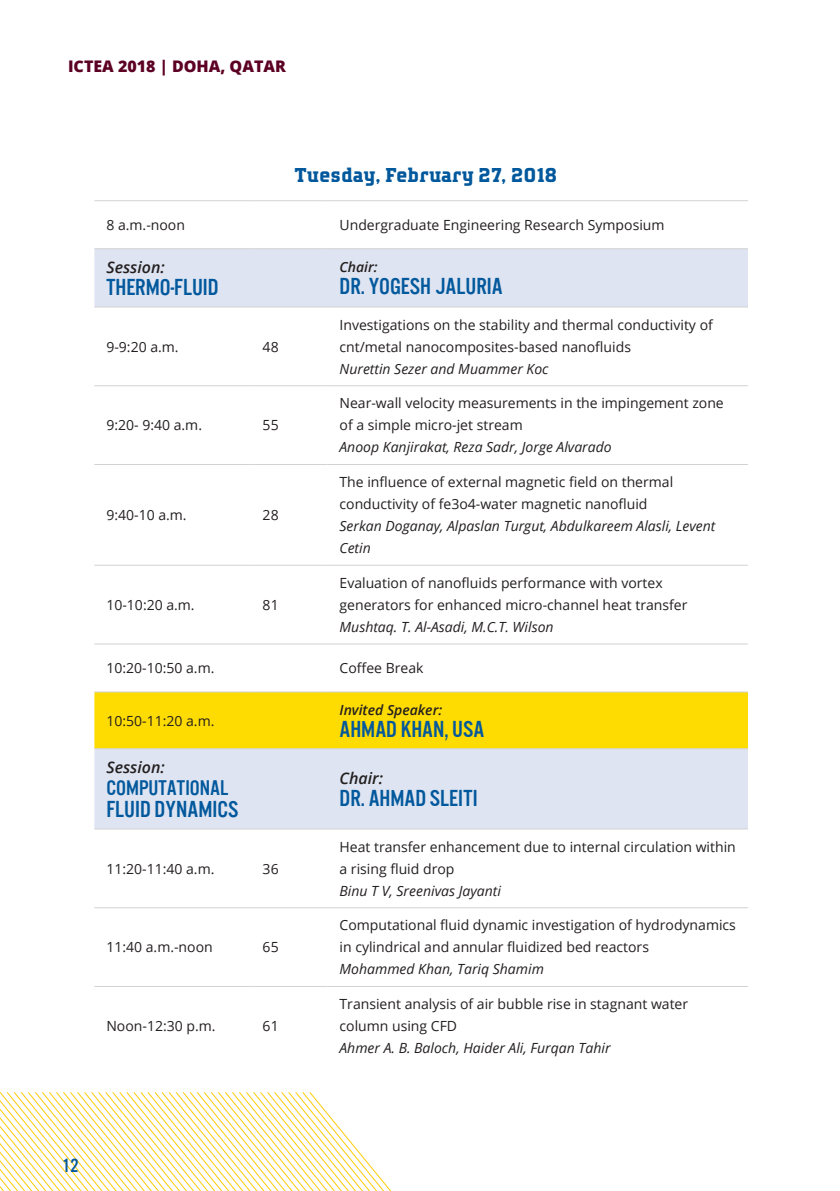
<style>
.page{position:relative;width:840px;height:1191px;background:#fff}
.page>*{position:absolute;margin:0;border:0;box-sizing:border-box;transform-origin:0 0}
.t1{font:24px "U.S.101";color:#01589c}
.t2{font:22px "U.S.101";color:#01589c}
.t3{font:700 20px "TT Polls";color:#01589c}
.t4{font:20px "U.S.101";color:#01589c}
.t5{font:italic 600 16px "Open Sans";color:#231f20}
.t6{font:800 16px "Open Sans";color:#5c0024}
.t7{font:14px/22px "Open Sans";color:#231f20}
.t8{font:italic 14px/22px "Open Sans";color:#231f20}
.t9{font:italic 600 14px "Open Sans";color:#231f20}
</style>
<div class="page">
<svg style="left:0;top:1092px;width:391px;height:99px"></svg>
<svg style="left:94px;top:249px;width:653px;height:579px"></svg>
<div style="left:94px;top:692px;width:653px;height:56px;background:#ffdc01"></div>
<hr style="left:94px;top:691px;width:156px;height:1px;background:#d3d2d2">
<hr style="left:250px;top:691px;width:77px;height:1px;background:#d3d2d2">
<hr style="left:327px;top:691px;width:420px;height:1px;background:#d3d2d2">
<hr style="left:94px;top:748px;width:156px;height:1px;background:#d3d2d2">
<hr style="left:250px;top:748px;width:77px;height:1px;background:#d3d2d2">
<hr style="left:327px;top:748px;width:420px;height:1px;background:#d3d2d2">
<hr style="left:94px;top:828px;width:156px;height:1px;background:#d3d2d2">
<hr style="left:250px;top:828px;width:77px;height:1px;background:#d3d2d2">
<hr style="left:327px;top:828px;width:420px;height:1px;background:#d3d2d2">
<hr style="left:94px;top:907px;width:156px;height:1px;background:#d3d2d2">
<hr style="left:250px;top:907px;width:77px;height:1px;background:#d3d2d2">
<hr style="left:327px;top:907px;width:420px;height:1px;background:#d3d2d2">
<hr style="left:94px;top:986px;width:156px;height:1px;background:#d3d2d2">
<hr style="left:250px;top:986px;width:77px;height:1px;background:#d3d2d2">
<hr style="left:327px;top:986px;width:420px;height:1px;background:#d3d2d2">
<hr style="left:94px;top:200px;width:156px;height:1px;background:#d3d2d2">
<hr style="left:250px;top:200px;width:77px;height:1px;background:#d3d2d2">
<hr style="left:327px;top:200px;width:420px;height:1px;background:#d3d2d2">
<hr style="left:94px;top:248px;width:156px;height:1px;background:#d3d2d2">
<hr style="left:250px;top:248px;width:77px;height:1px;background:#d3d2d2">
<hr style="left:327px;top:248px;width:420px;height:1px;background:#d3d2d2">
<hr style="left:94px;top:306px;width:156px;height:1px;background:#d3d2d2">
<hr style="left:250px;top:306px;width:77px;height:1px;background:#d3d2d2">
<hr style="left:327px;top:306px;width:420px;height:1px;background:#d3d2d2">
<hr style="left:94px;top:385px;width:156px;height:1px;background:#d3d2d2">
<hr style="left:250px;top:385px;width:77px;height:1px;background:#d3d2d2">
<hr style="left:327px;top:385px;width:420px;height:1px;background:#d3d2d2">
<hr style="left:94px;top:464px;width:156px;height:1px;background:#d3d2d2">
<hr style="left:250px;top:464px;width:77px;height:1px;background:#d3d2d2">
<hr style="left:327px;top:464px;width:420px;height:1px;background:#d3d2d2">
<hr style="left:94px;top:565px;width:156px;height:1px;background:#d3d2d2">
<hr style="left:250px;top:565px;width:77px;height:1px;background:#d3d2d2">
<hr style="left:327px;top:565px;width:420px;height:1px;background:#d3d2d2">
<hr style="left:94px;top:643px;width:156px;height:1px;background:#d1d2d4">
<hr style="left:250px;top:643px;width:77px;height:1px;background:#d1d2d4">
<hr style="left:327px;top:643px;width:420px;height:1px;background:#d1d2d4">
<p class="t6" style="left:68px;top:54px;width:219px">ICTEA 2018 | DOHA, QATAR</p>
<h3 class="t3" style="left:294px;top:163px;width:264px">Tuesday, February 27, 2018</h3>
<p class="t7" style="left:106px;top:214px;width:80px">8 a.m.-noon</p>
<p class="t7" style="left:339px;top:214px;width:326px">Undergraduate Engineering Research Symposium</p>
<p class="t5" style="left:106px;top:256px;width:60px">Session:</p>
<h1 class="t1" style="left:106px;top:274px;width:114px">THERMO-FLUID</h1>
<p class="t9" style="left:339px;top:257px;width:40px">Chair:</p>
<h1 class="t1" style="left:339px;top:273px;width:164px">DR. YOGESH JALURIA</h1>
<p class="t7" style="left:106px;top:335px;width:74px">9-9:20 a.m.</p>
<p class="t7" style="left:262px;top:335px;width:18px">48</p>
<p class="t7" style="left:106px;top:414px;width:97px">9:20- 9:40 a.m.</p>
<p class="t7" style="left:262px;top:414px;width:18px">55</p>
<p class="t7" style="left:106px;top:504px;width:82px">9:40-10 a.m.</p>
<p class="t7" style="left:262px;top:504px;width:18px">28</p>
<p class="t7" style="left:106px;top:593px;width:90px">10-10:20 a.m.</p>
<p class="t7" style="left:262px;top:593px;width:18px">81</p>
<p class="t7" style="left:339px;top:313px;width:374px">Investigations on the stability and thermal conductivity of cnt/metal nanocomposites-based nanofluids</p>
<p class="t8" style="left:339px;top:357px;width:210px">Nurettin Sezer and Muammer Koc</p>
<p class="t7" style="left:339px;top:392px;width:385px">Near-wall velocity measurements in the impingement zone of a simple micro-jet stream</p>
<p class="t8" style="left:339px;top:436px;width:273px">Anoop Kanjirakat, Reza Sadr, Jorge Alvarado</p>
<p class="t7" style="left:339px;top:471px;width:335px">The influence of external magnetic field on thermal conductivity of fe3o4-water magnetic nanofluid</p>
<p class="t8" style="left:339px;top:515px;width:377px">Serkan Doganay, Alpaslan Turgut, Abdulkareem Alasli, Levent<br>Cetin</p>
<p class="t7" style="left:339px;top:571px;width:349px">Evaluation of nanofluids performance with vortex generators for enhanced micro-channel heat transfer</p>
<p class="t8" style="left:339px;top:615px;width:215px">Mushtaq. T. Al-Asadi, M.C.T. Wilson</p>
<p class="t7" style="left:106px;top:657px;width:109px">10:20-10:50 a.m.</p>
<p class="t7" style="left:339px;top:657px;width:85px">Coffee Break</p>
<p class="t7" style="left:106px;top:709px;width:109px">10:50-11:20 a.m.</p>
<p class="t5" style="left:106px;top:756px;width:60px">Session:</p>
<h2 class="t2" style="left:106px;top:776px;width:123px">COMPUTATIONAL</h2>
<h1 class="t1" style="left:106px;top:796px;width:133px">FLUID DYNAMICS</h1>
<p class="t7" style="left:106px;top:857px;width:109px">11:20-11:40 a.m.</p>
<p class="t7" style="left:262px;top:857px;width:18px">36</p>
<p class="t7" style="left:106px;top:936px;width:108px">11:40 a.m.-noon</p>
<p class="t7" style="left:262px;top:936px;width:18px">65</p>
<p class="t7" style="left:106px;top:1014px;width:111px">Noon-12:30 p.m.</p>
<p class="t7" style="left:262px;top:1014px;width:18px">61</p>
<h3 class="t4" style="left:62px;top:1155px;width:18px">12</h3>
<p class="t9" style="left:339px;top:700px;width:104px">Invited Speaker:</p>
<h1 class="t1" style="left:339px;top:716px;width:146px">AHMAD KHAN, USA</h1>
<p class="t5" style="left:339px;top:767px;width:45px">Chair:</p>
<h1 class="t1" style="left:339px;top:785px;width:140px">DR. AHMAD SLEITI</h1>
<p class="t7" style="left:339px;top:835px;width:397px">Heat transfer enhancement due to internal circulation within a rising fluid drop</p>
<p class="t8" style="left:339px;top:879px;width:163px">Binu T V, Sreenivas Jayanti</p>
<p class="t7" style="left:339px;top:914px;width:398px">Computational fluid dynamic investigation of hydrodynamics in cylindrical and annular fluidized bed reactors</p>
<p class="t8" style="left:339px;top:958px;width:206px">Mohammed Khan, Tariq Shamim</p>
<p class="t7" style="left:339px;top:992px;width:350px">Transient analysis of air bubble rise in stagnant water column using CFD</p>
<p class="t8" style="left:339px;top:1036px;width:272px">Ahmer A. B. Baloch, Haider Ali, Furqan Tahir</p>
</div>
